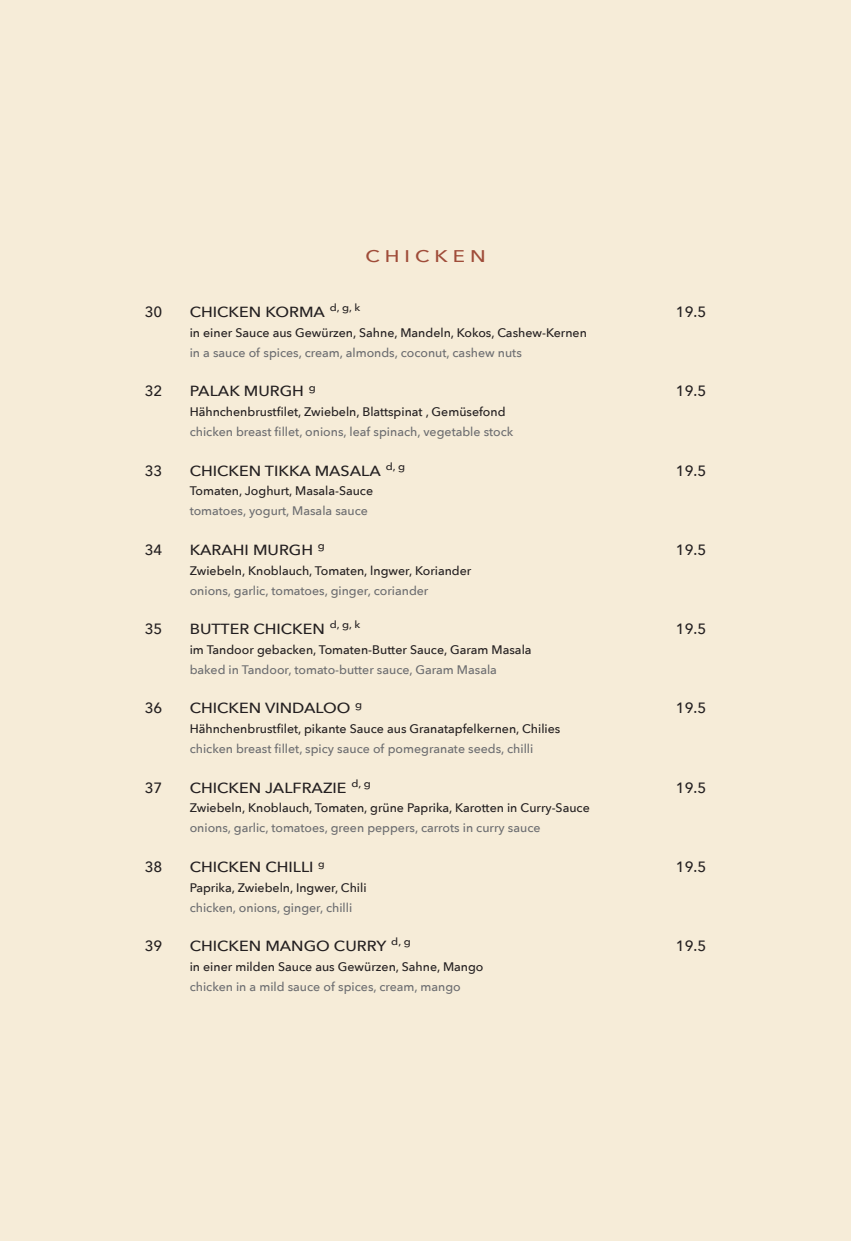
<style>
.page{position:relative;width:851px;height:1241px;background:#fff}
.page>*{position:absolute;margin:0;border:0;box-sizing:border-box;transform-origin:0 0}
.t1{font:500 16.88px "Avenir Next";color:#9f4c39;scale:1.2 1}
.t2{font:500 14.88px "Avenir Next";color:#231f20}
.t3{font:500 14.62px "Avenir Next";color:#231f20;scale:1.1 1}
.t4{font:500 12.38px/19.8px "Avenir Next";color:#231f20}
.t5{font:500 12.38px/19.8px "Avenir Next";color:#6c6d70}
.s1{color:#6c6d70}
.s2{color:#231f20}
</style>
<div class="page">
<div style="left:0;top:0;width:850px;height:1240px;background:#f6ecd8"></div>
<p class="t1" style="left:365px;top:241px;width:102px">C H I C K E N</p>
<p class="t2" style="left:145px;top:299px;width:19px">30</p>
<p class="t3" style="left:190px;top:299px;width:157px">CHICKEN KORMA <sup>d,</sup> <sup>g,</sup> <sup>k</sup></p>
<p class="t2" style="left:675px;top:299px;width:32px">19.5</p>
<p class="t4" style="left:190px;top:322px;width:398px">in einer Sauce aus Gewürzen, Sahne, Mandeln, Kokos, Cashew-Kernen <span class="s1">in a sauce of spices, cream, almonds, coconut, cashew nuts</span></p>
<p class="t2" style="left:145px;top:378px;width:19px">32</p>
<p class="t3" style="left:190px;top:379px;width:116px">PALAK MURGH <sup>g</sup></p>
<p class="t2" style="left:675px;top:378px;width:32px">19.5</p>
<p class="t5" style="left:190px;top:401px;width:325px"><span class="s2">Hähnchenbrustfilet, Zwiebeln, Blattspinat , Gemüsefond </span>chicken breast fillet, onions, leaf spinach, vegetable stock</p>
<p class="t2" style="left:145px;top:458px;width:19px">33</p>
<p class="t3" style="left:190px;top:458px;width:197px">CHICKEN TIKKA MASALA <sup>d,</sup> <sup>g</sup></p>
<p class="t2" style="left:675px;top:458px;width:32px">19.5</p>
<p class="t4" style="left:190px;top:481px;width:185px">Tomaten, Joghurt, Masala-Sauce <span class="s1">tomatoes, yogurt, Masala sauce</span></p>
<p class="t2" style="left:145px;top:537px;width:19px">34</p>
<p class="t3" style="left:190px;top:537px;width:124px">KARAHI MURGH <sup>g</sup></p>
<p class="t2" style="left:675px;top:537px;width:32px">19.5</p>
<p class="t4" style="left:190px;top:560px;width:283px">Zwiebeln, Knoblauch, Tomaten, lngwer, Koriander <span class="s1">onions, garlic, tomatoes, ginger, coriander</span></p>
<p class="t2" style="left:145px;top:616px;width:19px">35</p>
<p class="t3" style="left:190px;top:616px;width:157px">BUTTER CHICKEN <sup>d,</sup> <sup>g,</sup> <sup>k</sup></p>
<p class="t2" style="left:675px;top:616px;width:32px">19.5</p>
<p class="t4" style="left:190px;top:639px;width:343px">im Tandoor gebacken, Tomaten-Butter Sauce, Garam Masala <span class="s1">baked in Tandoor, tomato-butter sauce, Garam Masala</span></p>
<p class="t2" style="left:145px;top:695px;width:19px">36</p>
<p class="t3" style="left:190px;top:695px;width:158px">CHICKEN VINDALOO <sup>g</sup></p>
<p class="t2" style="left:675px;top:695px;width:32px">19.5</p>
<p class="t4" style="left:190px;top:718px;width:372px">Hähnchenbrustfilet, pikante Sauce aus Granatapfelkernen, Chilies <span class="s1">chicken breast fillet, spicy sauce of pomegranate seeds, chilli</span></p>
<p class="t2" style="left:145px;top:774px;width:19px">37</p>
<p class="t3" style="left:190px;top:775px;width:166px">CHICKEN JALFRAZIE <sup>d,</sup> <sup>g</sup></p>
<p class="t2" style="left:675px;top:774px;width:32px">19.5</p>
<p class="t4" style="left:190px;top:797px;width:401px">Zwiebeln, Knoblauch, Tomaten, grüne Paprika, Karotten in Curry-Sauce</p>
<p class="t5" style="left:190px;top:817px;width:352px">onions, garlic, tomatoes, green peppers, carrots in curry sauce</p>
<p class="t2" style="left:145px;top:854px;width:19px">38</p>
<p class="t3" style="left:190px;top:854px;width:124px">CHICKEN CHILLI <sup>g</sup></p>
<p class="t2" style="left:675px;top:854px;width:32px">19.5</p>
<p class="t4" style="left:190px;top:877px;width:178px">Paprika, Zwiebeln, Ingwer, Chili <span class="s1">chicken, onions, ginger, chilli</span></p>
<p class="t2" style="left:145px;top:933px;width:19px">39</p>
<p class="t3" style="left:190px;top:933px;width:202px">CHICKEN MANGO CURRY <sup>d,</sup> <sup>g</sup></p>
<p class="t2" style="left:675px;top:933px;width:32px">19.5</p>
<p class="t4" style="left:190px;top:956px;width:295px">in einer milden Sauce aus Gewürzen, Sahne, Mango</p>
<p class="t5" style="left:190px;top:976px;width:272px">chicken in a mild sauce of spices, cream, mango</p>
</div>
